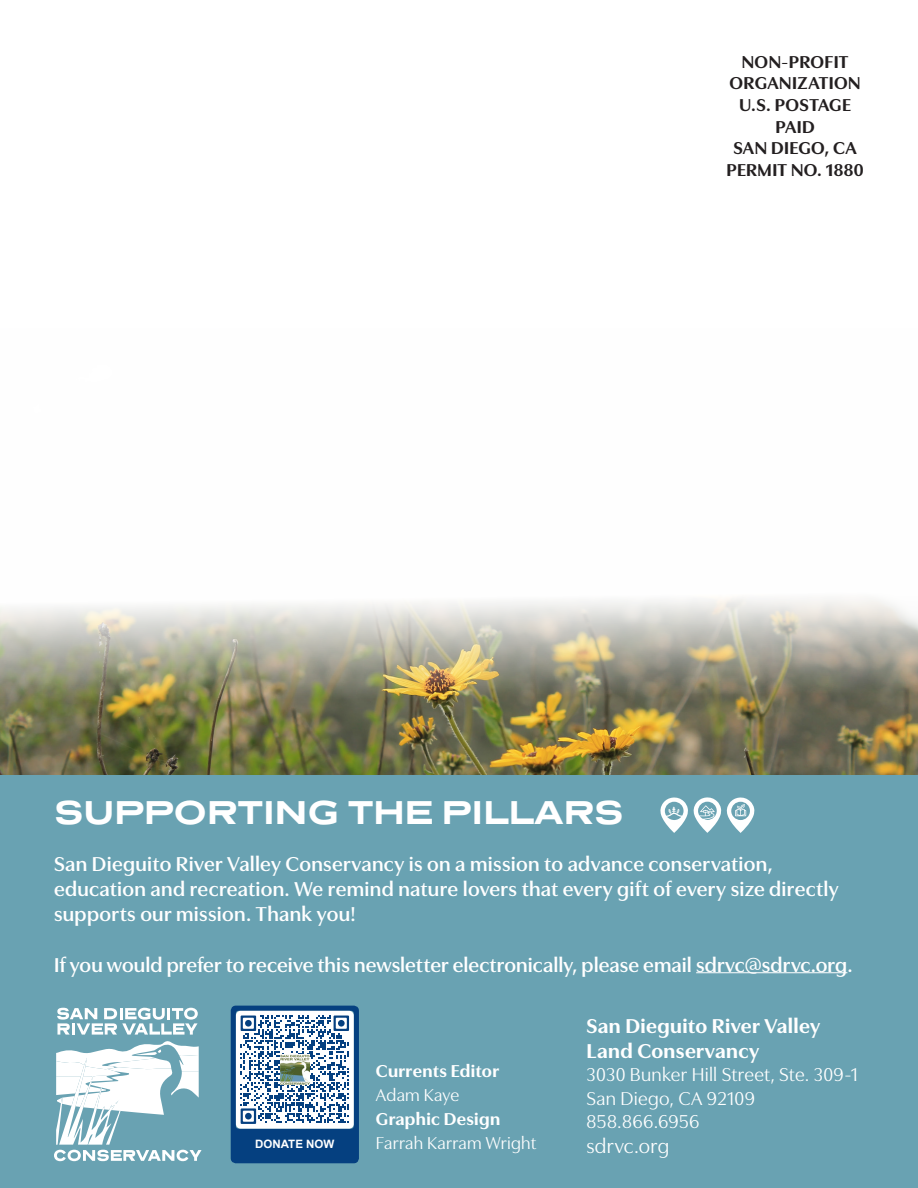
<style>
.page{position:relative;width:918px;height:1188px;background:#fff}
.page>*{position:absolute;margin:0;border:0;box-sizing:border-box;transform-origin:0 0}
.Title_Header{font:700 33.9px "Presicav Rg";color:#fff}
.PARAGRAPHS{font:600 21px/25.2px "Utile Display";letter-spacing:.015em;color:#fff}
.PARAGRAPHS-2{font:700 21px/25.2px "Utile Display";letter-spacing:.02em;color:#fff}
.PARAGRAPHS-3{font:21px "Utile Display";letter-spacing:.015em;color:#fff}
.PARAGRAPHS-4{font:19.5px "Utile Display";letter-spacing:.015em;color:#fff}
.PARAGRAPHS-5{font:700 18px "Utile Display";letter-spacing:.02em;color:#231f20}
.PARAGRAPHS-6{font:700 18px "Utile Display";letter-spacing:.02em;color:#fff}
.PARAGRAPHS-7{font:18px "Utile Display";letter-spacing:.015em;color:#fff}
.t1{font:700 11.55px "Arial";color:#fff}
</style>
<div class="page">
<img style="left:0;top:598px;width:918px;height:177px">
<div style="left:0;top:775px;width:918px;height:413px;background:#69a2b2"></div>
<svg style="left:660px;top:797px;width:95px;height:36px"></svg>
<hr style="left:696px;top:972px;width:151px;height:1px;background:#fff">
<svg style="left:54px;top:1008px;width:148px;height:153px"></svg>
<svg style="left:231px;top:1006px;width:128px;height:157px;background:#7495b8"></svg>
<div style="left:245px;top:1020px;width:7px;height:7px;background:#054080;border-radius:50%"></div>
<div style="left:338px;top:1020px;width:7px;height:7px;background:#054080;border-radius:50%"></div>
<div style="left:245px;top:1113px;width:7px;height:7px;background:#054080;border-radius:50%"></div>
<img style="left:280px;top:1055px;width:29px;height:30px">
<p class="PARAGRAPHS-5" style="left:742px;top:48px;width:108px">NON-PROFIT</p>
<p class="PARAGRAPHS-5" style="left:730px;top:69px;width:132px">ORGANIZATION</p>
<p class="PARAGRAPHS-5" style="left:739px;top:91px;width:113px">U.S. POSTAGE</p>
<p class="PARAGRAPHS-5" style="left:775px;top:112px;width:41px">PAID</p>
<p class="PARAGRAPHS-5" style="left:733px;top:134px;width:125px">SAN DIEGO, CA</p>
<p class="PARAGRAPHS-5" style="left:726px;top:156px;width:139px">PERMIT NO. 1880</p>
<p class="Title_Header" style="left:54px;top:791px;width:571px">SUPPORTING THE PILLARS</p>
<p class="PARAGRAPHS" style="left:54px;top:849px;width:786px">San Dieguito River Valley Conservancy is on a mission to advance conservation, education and recreation. We remind nature lovers that every gift of every size directly supports our mission. Thank you!</p>
<p class="PARAGRAPHS" style="left:54px;top:950px;width:800px">If you would prefer to receive this newsletter electronically, please email sdrvc@sdrvc.org.</p>
<p class="t1" style="left:255px;top:1137px;width:81px">DONATE NOW</p>
<p class="PARAGRAPHS-6" style="left:376px;top:1057px;width:125px">Currents Editor</p>
<p class="PARAGRAPHS-7" style="left:376px;top:1081px;width:85px">Adam Kaye</p>
<p class="PARAGRAPHS-6" style="left:376px;top:1105px;width:126px">Graphic Design</p>
<p class="PARAGRAPHS-7" style="left:376px;top:1129px;width:162px">Farrah Karram Wright</p>
<p class="PARAGRAPHS-2" style="left:586px;top:1011px;width:235px">San Dieguito River Valley<br>Land Conservancy</p>
<p class="PARAGRAPHS-4" style="left:586px;top:1060px;width:273px">3030 Bunker Hill Street, Ste. 309-1</p>
<p class="PARAGRAPHS-4" style="left:586px;top:1083px;width:170px">San Diego, CA 92109</p>
<p class="PARAGRAPHS-4" style="left:586px;top:1107px;width:115px">858.866.6956</p>
<p class="PARAGRAPHS-3" style="left:586px;top:1130px;width:84px">sdrvc.org</p>
</div>
